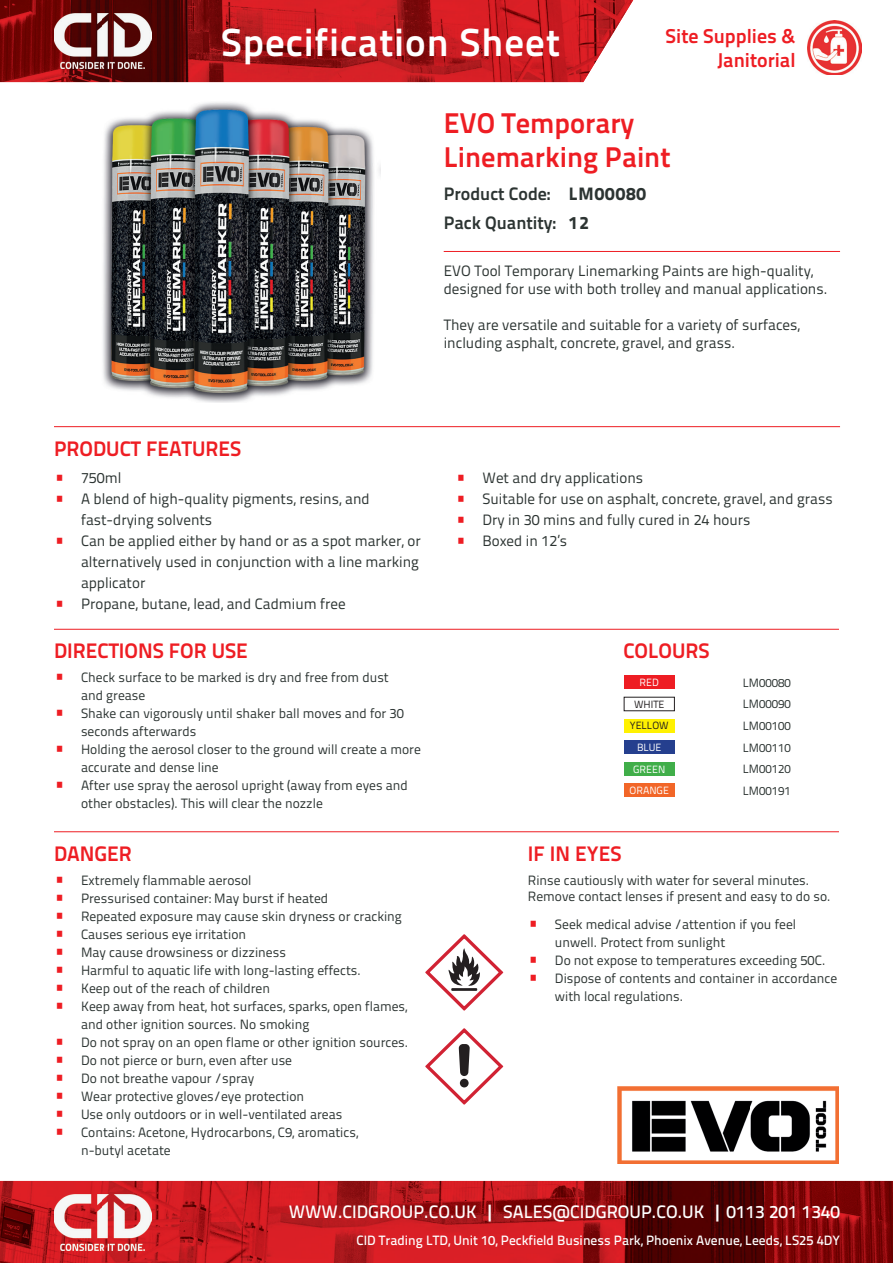
<style>
.page{position:relative;width:893px;height:1263px;background:#fff}
.page>*{position:absolute;margin:0;border:0;box-sizing:border-box;transform-origin:0 0}
.t1{font:39px "Titillium Text 25 L 800 wt";letter-spacing:.025em;color:#fff}
.t2{font:28.5px/34.2px "Titillium Text 25 L 800 wt";color:#ee1d23}
.t3{font:21px "Titillium Text 25 L 800 wt";color:#ee1d23}
.t4{font:19.95px/24px "Titillium Text 25 L 800 wt";color:#ee1d23;text-align:right}
.t5{font:18px "Titillium Text 25 L 600 wt";color:#fff}
.t6{font:18px/28.7px "Titillium Text 25 L 800 wt";color:#2c3432}
.t7{font:18px "Titillium Text 25 L 999 wt";color:#2c3432}
.t8{font:15px/21px "Titillium Text 25 L 400 wt";color:#2c3432}
.t9{font:13.5px/18px "Titillium Text 25 L 400 wt";color:#2c3432}
.t10{font:13.5px "Titillium Text 25 L 600 wt";color:#fff}
.t11{font:12px/21.6px "Titillium Text 25 L 400 wt";color:#2c3432;text-align:justify}
.t12{font:10.5px "Titillium Text 25 L 400 wt";color:#fff}
.t13{font:10.5px/21.6px "Titillium Text 25 L 400 wt";color:#231f20;text-align:center}
.s1{font-family:"Titillium Text 25 L 999 wt"}
.s2{font-size:21px;color:#ee1d23}
.s3{font-family:"Titillium Text 25 L 800 wt"}
</style>
<div class="page">
<img style="left:0;top:1181px;width:893px;height:82px">
<img style="left:0;top:0;width:633px;height:82px">
<img style="left:54px;top:1195px;width:97px;height:56px">
<hr style="left:54px;top:426px;width:786px;height:1px;background:#ee1d23">
<hr style="left:54px;top:831px;width:785px;height:1px;background:#ee1d23">
<svg style="left:425px;top:934px;width:78px;height:77px"></svg>
<svg style="left:425px;top:1028px;width:78px;height:77px"></svg>
<div style="left:460px;top:1079px;width:9px;height:8px;background:#231f20;border-radius:50%"></div>
<img style="left:618px;top:1087px;width:221px;height:77px">
<img style="left:54px;top:13px;width:97px;height:56px">
<img style="left:807px;top:21px;width:54px;height:54px">
<img style="left:103px;top:102px;width:278px;height:300px">
<hr style="left:54px;top:629px;width:785px;height:1px;background:#ee1d23">
<hr style="left:444px;top:251px;width:396px;height:1px;background:#ee1d23">
<div style="left:624px;top:676px;width:50px;height:13px;background:#ee1d23"></div>
<div style="left:624px;top:719px;width:50px;height:13px;background:#fff101"></div>
<div style="left:624px;top:740px;width:50px;height:14px;background:#253f8e"></div>
<div style="left:624px;top:762px;width:50px;height:13px;background:#40ae49"></div>
<div style="left:624px;top:783px;width:50px;height:14px;background:#f26628"></div>
<h1 class="t1" style="left:221px;top:12px;width:340px">Specification Sheet</h1>
<h3 class="t4" style="left:666px;top:23px;width:131px">Site Supplies &amp;<br>Janitorial</h3>
<h2 class="t2" style="left:444px;top:104px;width:228px">EVO Temporary<br>Linemarking Paint</h2>
<h3 class="t6" style="left:444px;top:179px;width:204px">Product Code: <span class="s1">LM00080<br></span>Pack Quantity:</h3>
<p class="t8" style="left:444px;top:261px;width:385px;line-height:18px">EVO Tool Temporary Linemarking Paints are high-quality, designed for use with both trolley and manual applications.</p>
<p class="t8" style="left:444px;top:315px;width:358px;line-height:18px">They are versatile and suitable for a variety of surfaces, including asphalt, concrete, gravel, and grass.</p>
<h3 class="t7" style="left:569px;top:209px;width:21px">12</h3>
<h3 class="t3" style="left:54px;top:432px;width:189px">PRODUCT FEATURES</h3>
<p class="t8" style="left:54px;top:467px;width:69px"><span class="s2">•</span> 750ml</p>
<p class="t8" style="left:81px;top:488px;width:290px;text-indent:-27px"><span class="s2">•</span> A blend of high-quality pigments, resins, and fast-drying solvents</p>
<p class="t8" style="left:81px;top:530px;width:341px;text-align:justify;text-indent:-27px"><span class="s2">•</span> Can be applied either by hand or as a spot marker, or alternatively used in conjunction with a line marking applicator</p>
<p class="t8" style="left:54px;top:593px;width:293px"><span class="s2">•</span> Propane, butane, lead, and Cadmium free</p>
<p class="t8" style="left:455px;top:467px;width:189px"><span class="s2">•</span> Wet and dry applications</p>
<p class="t8" style="left:455px;top:488px;width:379px"><span class="s2">•</span> Suitable for use on asphalt, concrete, gravel, and grass</p>
<p class="t8" style="left:455px;top:509px;width:297px"><span class="s2">•</span> Dry in 30 mins and fully cured in 24 hours</p>
<p class="t8" style="left:455px;top:530px;width:113px"><span class="s2">•</span> Boxed in 12’s</p>
<h3 class="t3" style="left:54px;top:635px;width:195px">DIRECTIONS FOR USE</h3>
<h3 class="t3" style="left:623px;top:635px;width:88px">COLOURS</h3>
<p class="t12" style="left:640px;top:675px;width:21px">RED</p>
<p class="t11" style="left:743px;top:671px;width:50px">LM00080<br>LM00090<br>LM00100</p>
<p class="t9" style="left:81px;top:667px;width:309px;text-indent:-27px"><span class="s2">•</span> Check surface to be marked is dry and free from dust and grease</p>
<p class="t9" style="left:81px;top:703px;width:324px;text-indent:-27px"><span class="s2">•</span> Shake can vigorously until shaker ball moves and for 30 seconds afterwards</p>
<p class="t9" style="left:81px;top:739px;width:341px;text-indent:-27px"><span class="s2">•</span> Holding the aerosol closer to the ground will create a more accurate and dense line</p>
<p class="t9" style="left:81px;top:775px;width:328px;text-indent:-27px"><span class="s2">•</span> After use spray the aerosol upright (away from eyes and other obstacles). This will clear the nozzle</p>
<p class="t13" style="left:630px;top:693px;width:40px">WHITE<br>YELLOW</p>
<p class="t12" style="left:637px;top:739px;width:26px">BLUE</p>
<p class="t11" style="left:743px;top:736px;width:50px">LM00110</p>
<p class="t12" style="left:633px;top:761px;width:34px">GREEN</p>
<p class="t11" style="left:743px;top:757px;width:50px">LM00120</p>
<p class="t12" style="left:630px;top:783px;width:41px">ORANGE</p>
<p class="t11" style="left:743px;top:779px;width:50px">LM00191</p>
<h3 class="t3" style="left:54px;top:837px;width:79px">DANGER</h3>
<h3 class="t3" style="left:528px;top:837px;width:95px">IF IN EYES</h3>
<p class="t9" style="left:54px;top:871px;width:199px"><span class="s2">•</span> Extremely flammable aerosol</p>
<p class="t9" style="left:54px;top:889px;width:276px"><span class="s2">•</span> Pressurised container: May burst if heated</p>
<p class="t9" style="left:54px;top:907px;width:349px"><span class="s2">•</span> Repeated exposure may cause skin dryness or cracking</p>
<p class="t9" style="left:54px;top:925px;width:194px"><span class="s2">•</span> Causes serious eye irritation</p>
<p class="t9" style="left:54px;top:943px;width:233px"><span class="s2">•</span> May cause drowsiness or dizziness</p>
<p class="t9" style="left:54px;top:961px;width:308px"><span class="s2">•</span> Harmful to aquatic life with long-lasting effects.</p>
<p class="t9" style="left:54px;top:979px;width:218px"><span class="s2">•</span> Keep out of the reach of children</p>
<p class="t9" style="left:81px;top:997px;width:328px;text-indent:-27px"><span class="s2">•</span> Keep away from heat, hot surfaces, sparks, open flames, and other ignition sources. No smoking</p>
<p class="t9" style="left:54px;top:1033px;width:356px"><span class="s2">•</span> Do not spray on an open flame or other ignition sources.</p>
<p class="t9" style="left:54px;top:1051px;width:240px"><span class="s2">•</span> Do not pierce or burn, even after use</p>
<p class="t9" style="left:54px;top:1069px;width:202px"><span class="s2">•</span> Do not breathe vapour /spray</p>
<p class="t9" style="left:54px;top:1087px;width:252px"><span class="s2">•</span> Wear protective gloves/eye protection</p>
<p class="t9" style="left:54px;top:1105px;width:290px"><span class="s2">•</span> Use only outdoors or in well-ventilated areas</p>
<p class="t9" style="left:81px;top:1123px;width:279px;text-indent:-27px"><span class="s2">•</span> Contains: Acetone, Hydrocarbons, C9, aromatics, n-butyl acetate</p>
<p class="t9" style="left:528px;top:872px;width:304px;line-height:16.2px">Rinse cautiously with water for several minutes.<br>Remove contact lenses if present and easy to do so.</p>
<p class="t9" style="left:555px;top:914px;width:243px;text-indent:-27px"><span class="s2">•</span> Seek medical advise /attention if you feel unwell. Protect from sunlight</p>
<p class="t9" style="left:528px;top:950px;width:299px"><span class="s2">•</span> Do not expose to temperatures exceeding 50C.</p>
<p class="t9" style="left:555px;top:968px;width:284px;text-indent:-27px"><span class="s2">•</span> Dispose of contents and container in accordance with local regulations.</p>
<h3 class="t5" style="left:289px;top:1198px;width:553px">WWW.CIDGROUP.CO.UK <span class="s3">|</span> SALES@CIDGROUP.CO.UK <span class="s3">|</span> 0113 201 1340</h3>
<p class="t10" style="left:356px;top:1230px;width:485px">CID Trading LTD, Unit 10, Peckfield Business Park, Phoenix Avenue, Leeds, LS25 4DY</p>
</div>
